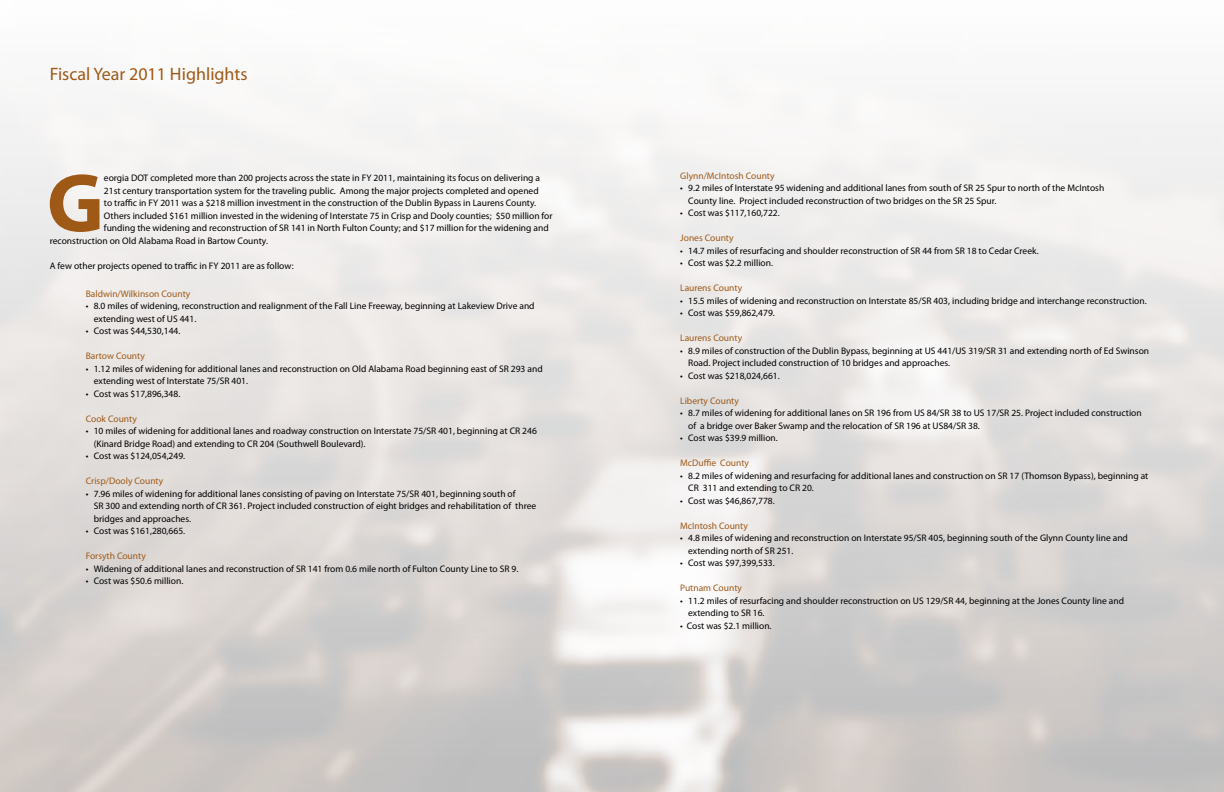
<style>
.page{position:relative;width:1224px;height:792px;background:#fff}
.page>*{position:absolute;margin:0;border:0;box-sizing:border-box;transform-origin:0 0}
.t1{font:700 83.7px "Myriad Pro";color:#9e5917}
.t2{font:18px "Myriad Pro";color:#9e5917}
.t3{font:9.5px/12.5px "Myriad Pro";color:#000}
.t4{font:9.5px "Myriad Pro";color:#9e5917}
</style>
<div class="page">
<h2 class="t2" style="left:50px;top:62px;width:199px">Fiscal Year 2011 Highlights</h2>
<h1 class="t1" style="left:47px;top:149px;width:59px">G</h1>
<p class="t3" style="left:104px;top:172px;width:438px">eorgia DOT completed more than 200 projects across the state in FY 2011, maintaining its focus on delivering a</p>
<p class="t3" style="left:104px;top:184px;width:436px">21st century transportation system for the traveling public. Among the major projects completed and opened</p>
<p class="t3" style="left:104px;top:197px;width:434px">to traffic in FY 2011 was a $218 million investment in the construction of the Dublin Bypass in Laurens County.</p>
<p class="t3" style="left:104px;top:209px;width:450px">Others included $161 million invested in the widening of Interstate 75 in Crisp and Dooly counties; $50 million for</p>
<p class="t3" style="left:104px;top:222px;width:446px">funding the widening and reconstruction of SR 141 in North Fulton County; and $17 million for the widening and</p>
<p class="t3" style="left:50px;top:234px;width:220px">reconstruction on Old Alabama Road in Bartow County.</p>
<p class="t3" style="left:50px;top:259px;width:245px">A few other projects opened to traffic in FY 2011 are as follow:</p>
<p class="t4" style="left:86px;top:288px;width:106px">Baldwin/Wilkinson County</p>
<p class="t3" style="left:94px;top:300px;width:442px;text-indent:-8px">• 8.0 miles of widening, reconstruction and realignment of the Fall Line Freeway, beginning at Lakeview Drive and extending west of US 441.</p>
<p class="t3" style="left:86px;top:325px;width:96px">• Cost was $44,530,144.</p>
<p class="t4" style="left:86px;top:350px;width:61px">Bartow County</p>
<p class="t3" style="left:94px;top:362px;width:450px;text-indent:-8px">• 1.12 miles of widening for additional lanes and reconstruction on Old Alabama Road beginning east of SR 293 and extending west of Interstate 75/SR 401.</p>
<p class="t3" style="left:86px;top:387px;width:96px">• Cost was $17,896,348.</p>
<p class="t4" style="left:86px;top:413px;width:53px">Cook County</p>
<p class="t3" style="left:94px;top:425px;width:445px;text-indent:-8px">• 10 miles of widening for additional lanes and roadway construction on Interstate 75/SR 401, beginning at CR 246 (Kinard Bridge Road) and extending to CR 204 (Southwell Boulevard).</p>
<p class="t3" style="left:86px;top:450px;width:101px">• Cost was $124,054,249.</p>
<p class="t4" style="left:86px;top:475px;width:79px">Crisp/Dooly County</p>
<p class="t3" style="left:94px;top:487px;width:444px;text-indent:-8px">• 7.96 miles of widening for additional lanes consisting of paving on Interstate 75/SR 401, beginning south of<br>SR 300 and extending north of CR 361. Project included construction of eight bridges and rehabilitation of three bridges and approaches.</p>
<p class="t3" style="left:86px;top:525px;width:101px">• Cost was $161,280,665.</p>
<p class="t4" style="left:86px;top:550px;width:62px">Forsyth County</p>
<p class="t3" style="left:86px;top:562px;width:434px">• Widening of additional lanes and reconstruction of SR 141 from 0.6 mile north of Fulton County Line to SR 9.</p>
<p class="t3" style="left:86px;top:575px;width:99px">• Cost was $50.6 million.</p>
<p class="t4" style="left:680px;top:170px;width:96px">Glynn/McIntosh County</p>
<p class="t3" style="left:688px;top:182px;width:418px;text-indent:-8px">• 9.2 miles of Interstate 95 widening and additional lanes from south of SR 25 Spur to north of the McIntosh<br>County line. Project included reconstruction of two bridges on the SR 25 Spur.</p>
<p class="t3" style="left:680px;top:207px;width:101px">• Cost was $117,160,722.</p>
<p class="t4" style="left:680px;top:232px;width:55px">Jones County</p>
<p class="t3" style="left:680px;top:244px;width:360px">• 14.7 miles of resurfacing and shoulder reconstruction of SR 44 from SR 18 to Cedar Creek.</p>
<p class="t3" style="left:680px;top:257px;width:94px">• Cost was $2.2 million.</p>
<p class="t4" style="left:680px;top:282px;width:63px">Laurens County</p>
<p class="t3" style="left:680px;top:294px;width:468px">• 15.5 miles of widening and reconstruction on Interstate 85/SR 403, including bridge and interchange reconstruction.</p>
<p class="t3" style="left:680px;top:307px;width:96px">• Cost was $59,862,479.</p>
<p class="t4" style="left:680px;top:332px;width:63px">Laurens County</p>
<p class="t3" style="left:688px;top:344px;width:462px;text-indent:-8px">• 8.9 miles of construction of the Dublin Bypass, beginning at US 441/US 319/SR 31 and extending north of Ed Swinson<br>Road. Project included construction of 10 bridges and approaches.</p>
<p class="t3" style="left:680px;top:369px;width:101px">• Cost was $218,024,661.</p>
<p class="t4" style="left:680px;top:395px;width:60px">Liberty County</p>
<p class="t3" style="left:688px;top:407px;width:455px;text-indent:-8px">• 8.7 miles of widening for additional lanes on SR 196 from US 84/SR 38 to US 17/SR 25. Project included construction of a bridge over Baker Swamp and the relocation of SR 196 at US84/SR 38.</p>
<p class="t3" style="left:680px;top:432px;width:99px">• Cost was $39.9 million.</p>
<p class="t4" style="left:680px;top:457px;width:70px">McDuffie County</p>
<p class="t3" style="left:688px;top:469px;width:462px;text-indent:-8px">• 8.2 miles of widening and resurfacing for additional lanes and construction on SR 17 (Thomson Bypass), beginning at<br>CR 311 and extending to CR 20.</p>
<p class="t3" style="left:680px;top:494px;width:96px">• Cost was $46,867,778.</p>
<p class="t4" style="left:680px;top:520px;width:69px">McIntosh County</p>
<p class="t3" style="left:688px;top:532px;width:441px;text-indent:-8px">• 4.8 miles of widening and reconstruction on Interstate 95/SR 405, beginning south of the Glynn County line and extending north of SR 251.</p>
<p class="t3" style="left:680px;top:557px;width:96px">• Cost was $97,399,533.</p>
<p class="t4" style="left:680px;top:582px;width:63px">Putnam County</p>
<p class="t3" style="left:688px;top:594px;width:437px;text-indent:-8px">• 11.2 miles of resurfacing and shoulder reconstruction on US 129/SR 44, beginning at the Jones County line and extending to SR 16.</p>
<p class="t3" style="left:680px;top:619px;width:93px">• Cost was $2.1 million.</p>
</div>
